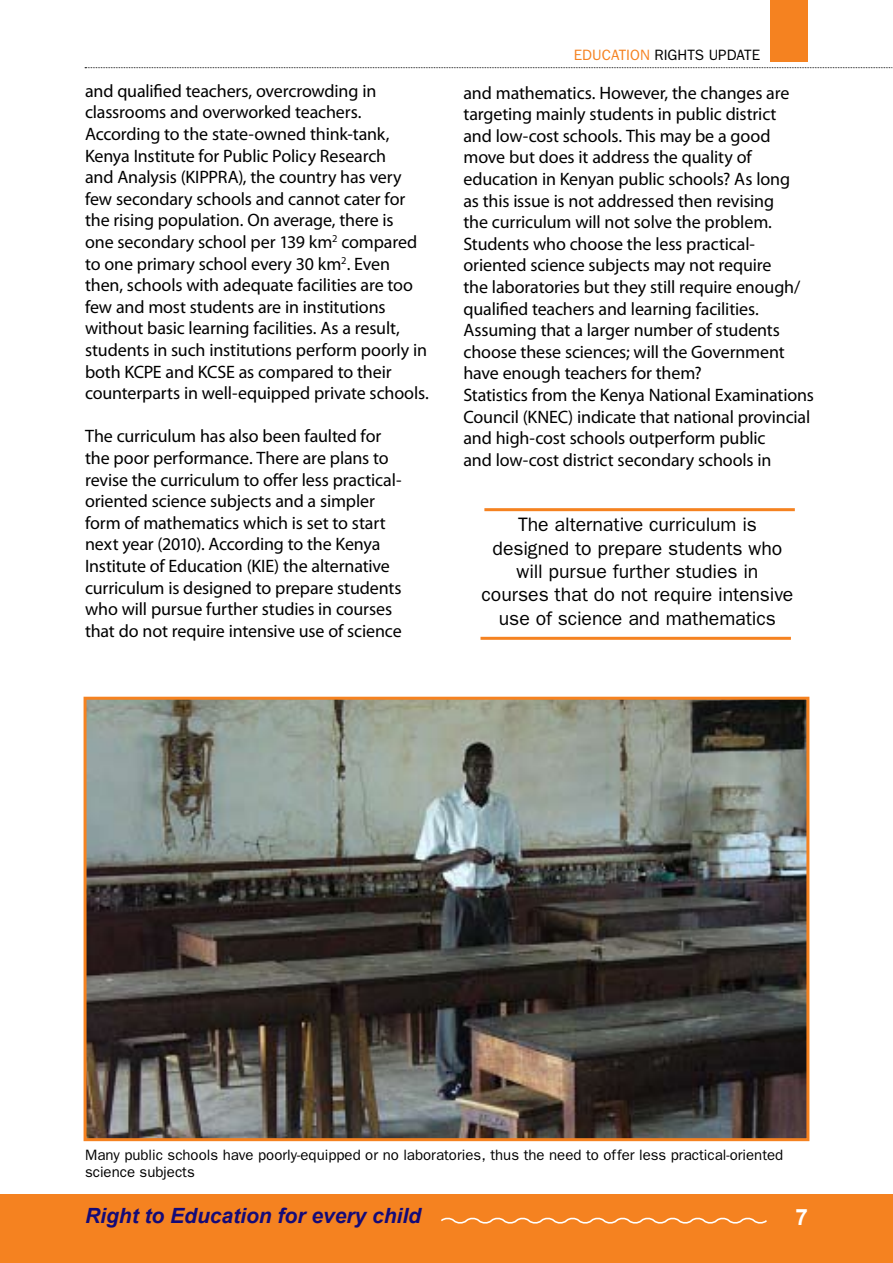
<style>
.page{position:relative;width:893px;height:1263px;background:#fff}
.page>*{position:absolute;margin:0;border:0;box-sizing:border-box;transform-origin:0 0}
.t1{font:700 22.5px "Arial";color:#fff}
.t2{font:italic 700 21px "Arial";color:#000080}
.t3{font:19.5px/23.4px "Franklin Gothic";letter-spacing:-.005em;color:#000;text-align:center}
.t4{font:18px/21.6px "Myriad Pro";letter-spacing:-.01em;color:#000}
.t5{font:15px/16.5px "Franklin Gothic";color:#000}
.s1{color:#f58220}
</style>
<div class="page">
<div style="left:770px;top:0;width:38px;height:62px;background:#f58220"></div>
<div style="left:0;top:1195px;width:893px;height:68px;background:#f58220"></div>
<svg style="left:441px;top:1217px;width:326px;height:7px"></svg>
<svg style="left:85px;top:67px;width:808px;height:1px"></svg>
<hr style="left:484px;top:508px;width:311px;height:3px;background:#f58220">
<hr style="left:480px;top:637px;width:311px;height:3px;background:#f58220">
<img style="left:88px;top:701px;width:717px;height:436px">
<div style="left:84px;top:697px;width:725px;height:444px;border:3px solid #f58220"></div>
<p class="t4" style="left:85px;top:80px;width:345px">and qualified teachers, overcrowding in classrooms and overworked teachers.<br>According to the state-owned think-tank, Kenya Institute for Public Policy Research<br>and Analysis (KIPPRA), the country has very few secondary schools and cannot cater for the rising population. On average, there is<br>one secondary school per 139 km<sup>2</sup> compared to one primary school every 30 km<sup>2</sup>. Even then, schools with adequate facilities are too few and most students are in institutions without basic learning facilities. As a result, students in such institutions perform poorly in both KCPE and KCSE as compared to their counterparts in well-equipped private schools.</p>
<p class="t4" style="left:85px;top:425px;width:318px">The curriculum has also been faulted for the poor performance. There are plans to revise the curriculum to offer less practical&shy;oriented science subjects and a simpler form of mathematics which is set to start next year (2010). According to the Kenya Institute of Education (KIE) the alternative curriculum is designed to prepare students who will pursue further studies in courses that do not require intensive use of science</p>
<p class="t5" style="left:574px;top:47px;width:188px"><span class="s1">EDUCATION</span> RIGHTS UPDATE</p>
<p class="t4" style="left:463px;top:81px;width:352px">and mathematics. However, the changes are targeting mainly students in public district<br>and low-cost schools. This may be a good move but does it address the quality of education in Kenyan public schools? As long<br>as this issue is not addressed then revising<br>the curriculum will not solve the problem.<br>Students who choose the less practical&shy;oriented science subjects may not require<br>the laboratories but they still require enough/ qualified teachers and learning facilities.<br>Assuming that a larger number of students choose these sciences; will the Government have enough teachers for them?<br>Statistics from the Kenya National Examinations Council (KNEC) indicate that national provincial and high-cost schools outperform public<br>and low-cost district secondary schools in</p>
<p class="t3" style="left:482px;top:512px;width:313px">The alternative curriculum is designed to prepare students who will pursue further studies in courses that do not require intensive use of science and mathematics</p>
<p class="t5" style="left:85px;top:1146px;width:700px">Many public schools have poorly-equipped or no laboratories, thus the need to offer less practical-oriented science subjects</p>
<p class="t2" style="left:85px;top:1202px;width:338px">Right to Education for every child</p>
<p class="t1" style="left:795px;top:1202px;width:14px">7</p>
</div>
